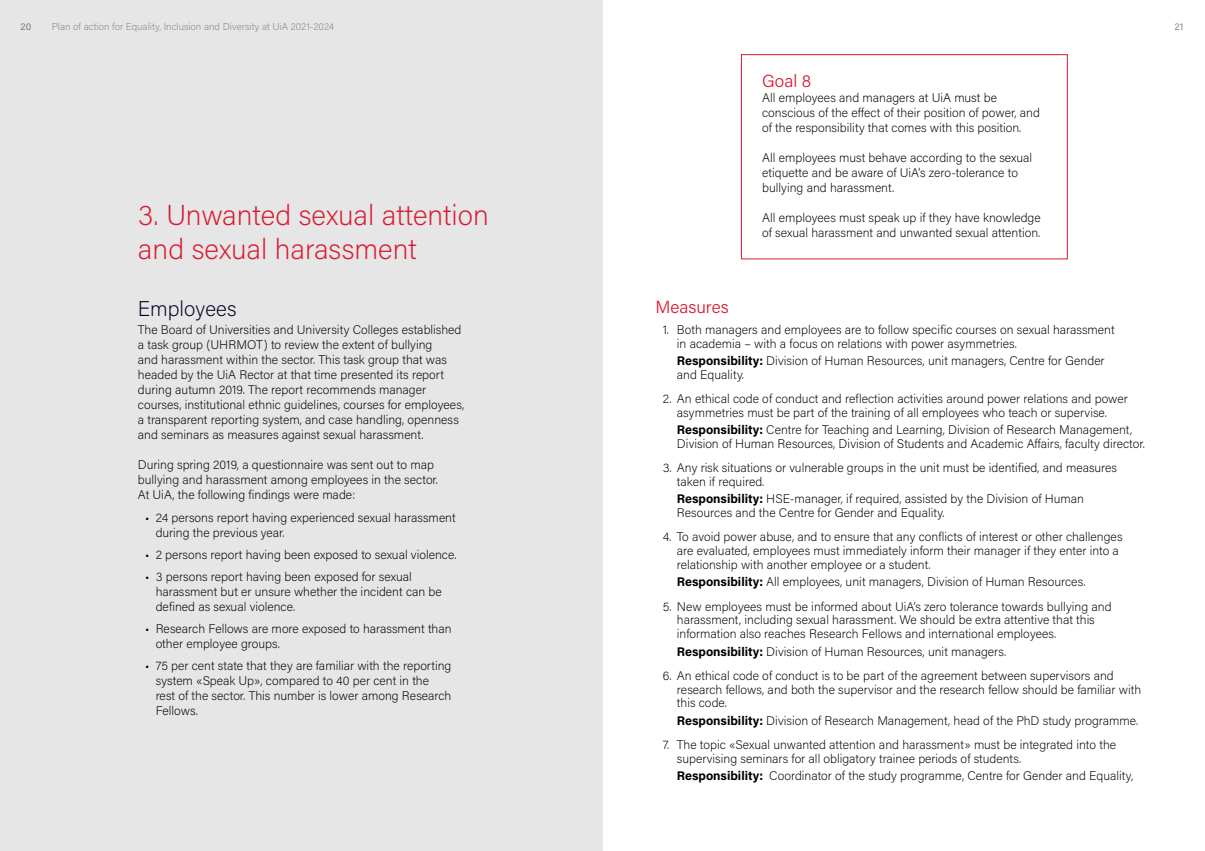
<style>
.page{position:relative;width:1205px;height:851px;background:#fff}
.page>*{position:absolute;margin:0;border:0;box-sizing:border-box;transform-origin:0 0}
.t1{font:200 28.75px/34.5px "Acumin Pro";color:#da1a32}
.t2{font:200 21.25px "Acumin Pro";color:#000123}
.t3{font:300 17.5px "Acumin Pro";color:#da1a32}
.t4{font:200 12.5px/15px "Acumin Pro";color:#000}
.t5{font:200 10px "Acumin Pro";color:#939598}
.t6{font:500 10px "Acumin Pro";color:#939598}
.s1{font-weight:700}
</style>
<div class="page">
<div style="left:0;top:0;width:602px;height:850px;background:#e6e6e6"></div>
<div style="left:741px;top:54px;width:326px;height:205px;border:1px solid #da1a32"></div>
<p class="t6" style="left:20px;top:19px;width:13px">20</p>
<p class="t5" style="left:52px;top:19px;width:284px">Plan of action for Equality, Inclusion and Diversity at UiA 2021-2024</p>
<p class="t6" style="left:1174px;top:19px;width:11px">21</p>
<h1 class="t1" style="left:138px;top:196px;width:352px">3. Unwanted sexual attention and sexual harassment</h1>
<h2 class="t2" style="left:138px;top:294px;width:100px">Employees</h2>
<p class="t4" style="left:138px;top:322px;width:328px">The Board of Universities and University Colleges established a task group (UHRMOT) to review the extent of bullying<br>and harassment within the sector. This task group that was headed by the UiA Rector at that time presented its report during autumn 2019. The report recommends manager courses, institutional ethnic guidelines, courses for employees, a transparent reporting system, and case handling, openness and seminars as measures against sexual harassment.</p>
<p class="t4" style="left:138px;top:457px;width:302px">During spring 2019, a questionnaire was sent out to map bullying and harassment among employees in the sector.<br>At UiA, the following findings were made:</p>
<p class="t4" style="left:156px;top:509px;width:302px;text-indent:-11px">• 24 persons report having experienced sexual harassment during the previous year.</p>
<p class="t4" style="left:145px;top:546px;width:313px">• 2 persons report having been exposed to sexual violence.</p>
<p class="t4" style="left:156px;top:568px;width:288px;text-indent:-11px">• 3 persons report having been exposed for sexual harassment but er unsure whether the incident can be defined as sexual violence.</p>
<p class="t4" style="left:156px;top:620px;width:297px;text-indent:-11px">• Research Fellows are more exposed to harassment than other employee groups.</p>
<p class="t4" style="left:156px;top:657px;width:297px;text-indent:-11px">• 75 per cent state that they are familiar with the reporting system «Speak Up», compared to 40 per cent in the rest of the sector. This number is lower among Research Fellows.</p>
<h3 class="t3" style="left:762px;top:69px;width:51px">Goal 8</h3>
<p class="t4" style="left:762px;top:90px;width:279px">All employees and managers at UiA must be conscious of the effect of their position of power, and of the responsibility that comes with this position.</p>
<p class="t4" style="left:762px;top:150px;width:272px">All employees must behave according to the sexual etiquette and be aware of UiA’s zero-tolerance to bullying and harassment.</p>
<p class="t4" style="left:762px;top:210px;width:280px">All employees must speak up if they have knowledge of sexual harassment and unwanted sexual attention.</p>
<h3 class="t3" style="left:656px;top:295px;width:75px">Measures</h3>
<p class="t4" style="left:677px;top:322px;width:439px;line-height:13.8px;text-indent:-14px">1. Both managers and employees are to follow specific courses on sexual harassment in academia – with a focus on relations with power asymmetries.</p>
<p class="t4" style="left:677px;top:353px;width:429px;line-height:13.8px"><span class="s1">Responsibility:</span> Division of Human Resources, unit managers, Centre for Gender and Equality.</p>
<p class="t4" style="left:663px;top:391px;width:466px;line-height:13.8px;text-align:center">2. An ethical code of conduct and reflection activities around power relations and power asymmetries must be part of the training of all employees who teach or supervise.</p>
<p class="t4" style="left:677px;top:422px;width:469px;line-height:13.8px"><span class="s1">Responsibility:</span> Centre for Teaching and Learning, Division of Research Management,<br>Division of Human Resources, Division of Students and Academic Affairs, faculty director.</p>
<p class="t4" style="left:677px;top:460px;width:442px;line-height:13.8px;text-indent:-14px">3. Any risk situations or vulnerable groups in the unit must be identified, and measures taken if required.</p>
<p class="t4" style="left:677px;top:491px;width:408px;line-height:13.8px"><span class="s1">Responsibility:</span> HSE-manager, if required, assisted by the Division of Human<br>Resources and the Centre for Gender and Equality.</p>
<p class="t4" style="left:677px;top:529px;width:447px;line-height:13.8px;text-indent:-14px">4. To avoid power abuse, and to ensure that any conflicts of interest or other challenges are evaluated, employees must immediately inform their manager if they enter into a relationship with another employee or a student.</p>
<p class="t4" style="left:677px;top:574px;width:410px"><span class="s1">Responsibility:</span> All employees, unit managers, Division of Human Resources.</p>
<p class="t4" style="left:677px;top:599px;width:436px;line-height:13.8px;text-indent:-14px">5. New employees must be informed about UiA’s zero tolerance towards bullying and harassment, including sexual harassment. We should be extra attentive that this information also reaches Research Fellows and international employees.</p>
<p class="t4" style="left:677px;top:643px;width:331px"><span class="s1">Responsibility:</span> Division of Human Resources, unit managers.</p>
<p class="t4" style="left:677px;top:668px;width:466px;line-height:13.8px;text-indent:-14px">6. An ethical code of conduct is to be part of the agreement between supervisors and research fellows, and both the supervisor and the research fellow should be familiar with this code.</p>
<p class="t4" style="left:677px;top:712px;width:463px"><span class="s1">Responsibility:</span> Division of Research Management, head of the PhD study programme.</p>
<p class="t4" style="left:677px;top:737px;width:441px;line-height:13.8px;text-indent:-14px">7. The topic «Sexual unwanted attention and harassment» must be integrated into the supervising seminars for all obligatory trainee periods of students.</p>
<p class="t4" style="left:677px;top:767px;width:458px"><span class="s1">Responsibility:</span> Coordinator of the study programme, Centre for Gender and Equality,</p>
</div>
